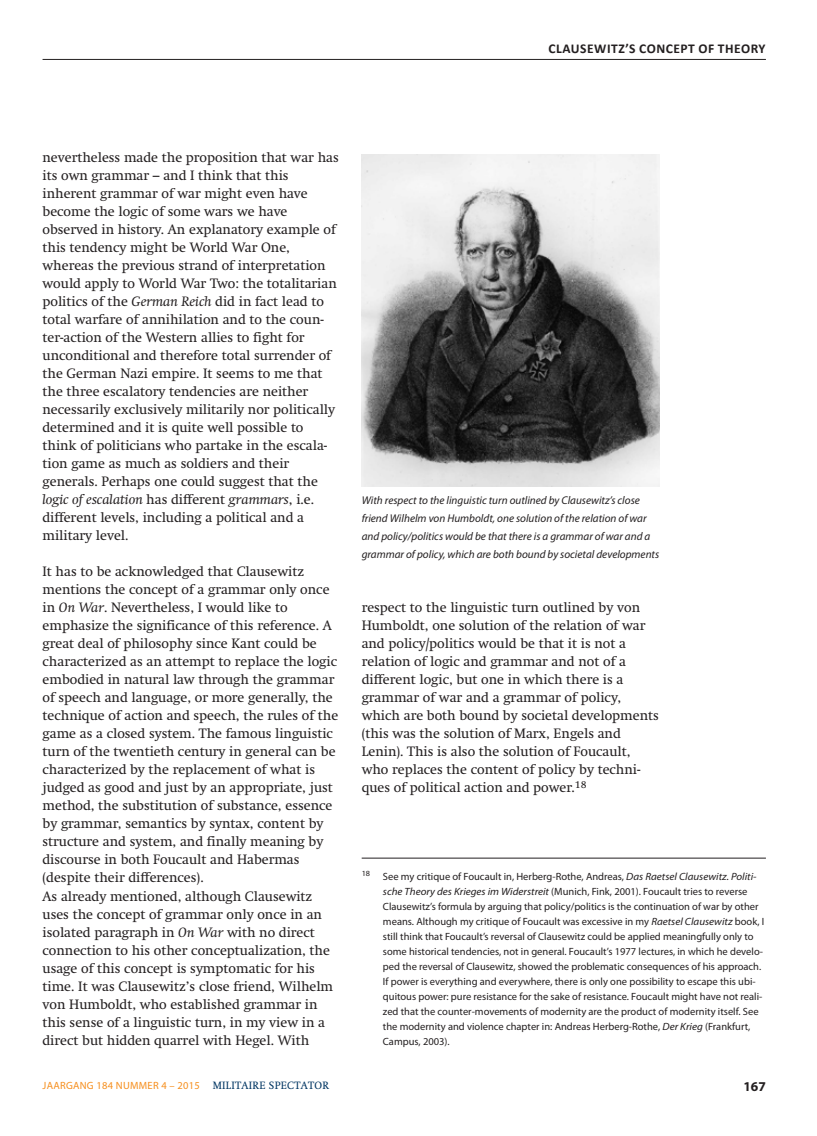
<style>
.page{position:relative;width:817px;height:1136px;background:#fff}
.page>*{position:absolute;margin:0;border:0;box-sizing:border-box;transform-origin:0 0}
.t1{font:13.5px/18px "Swift";color:#231f20}
.t2{font:700 13.5px "Calibri";letter-spacing:.04em;color:#231f20}
.t3{font:700 13.5px "Myriad Pro";color:#231f20}
.t4{font:italic 11.25px/18px "Myriad Pro";color:#231f20}
.t5{font:10.5px/15px "Myriad Pro";color:#231f20}
.t6{font:10.5px "Myriad Pro";letter-spacing:.025em;color:#f68f1e}
.s1{font-style:italic}
.s2{font-family:"Swift";color:#003562}
</style>
<div class="page">
<hr style="left:43px;top:59px;width:722px;height:1px;background:#231f20">
<img style="left:361px;top:154px;width:298px;height:332px">
<hr style="left:361px;top:857px;width:404px;height:1px;background:#231f20">
<p class="t2" style="left:548px;top:40px;width:218px">CLAUSEWITZ’S CONCEPT OF THEORY</p>
<p class="t1" style="left:43px;top:148px;width:298px">nevertheless made the proposition that war has its own grammar – and I think that this inherent grammar of war might even have become the logic of some wars we have observed in history. An explanatory example of this tendency might be World War One, whereas the previous strand of interpretation would apply to World War Two: the totalitarian politics of the <span class="s1">German Reich</span> did in fact lead to total warfare of annihilation and to the coun&shy;ter-action of the Western allies to fight for unconditional and therefore total surrender of the German Nazi empire. It seems to me that the three escalatory tendencies are neither necessarily exclusively militarily nor politically determined and it is quite well possible to think of politicians who partake in the escala&shy;tion game as much as soldiers and their generals. Perhaps one could suggest that the <span class="s1">logic of escalation</span> has different <span class="s1">grammars</span>, i.e. different levels, including a political and a military level.</p>
<p class="t1" style="left:43px;top:562px;width:297px">It has to be acknowledged that Clausewitz mentions the concept of a grammar only once in <span class="s1">On War</span>. Nevertheless, I would like to emphasize the significance of this reference. A great deal of philosophy since Kant could be characterized as an attempt to replace the logic embodied in natural law through the grammar of speech and language, or more generally, the technique of action and speech, the rules of the game as a closed system. The famous linguistic turn of the twentieth century in general can be characterized by the replacement of what is judged as good and just by an appropriate, just method, the substitution of substance, essence by grammar, semantics by syntax, content by structure and system, and finally meaning by discourse in both Foucault and Habermas (despite their differences).<br>As already mentioned, although Clausewitz uses the concept of grammar only once in an isolated paragraph in <span class="s1">On War</span> with no direct connection to his other conceptualization, the usage of this concept is symptomatic for his time. It was Clausewitz’s close friend, Wilhelm von Humboldt, who established grammar in this sense of a linguistic turn, in my view in a direct but hidden quarrel with Hegel. With</p>
<p class="t4" style="left:361px;top:491px;width:299px">With respect to the linguistic turn outlined by Clausewitz’s close friend Wilhelm von Humboldt, one solution of the relation of war and policy/politics would be that there is a grammar of war and a grammar of policy, which are both bound by societal developments</p>
<p class="t1" style="left:361px;top:598px;width:298px">respect to the linguistic turn outlined by von Humboldt, one solution of the relation of war and policy/politics would be that it is not a relation of logic and grammar and not of a different logic, but one in which there is a grammar of war and a grammar of policy, which are both bound by societal developments (this was the solution of Marx, Engels and Lenin). This is also the solution of Foucault, who replaces the content of policy by techni&shy;ques of political action and power.<sup>18</sup></p>
<p class="t5" style="left:383px;top:868px;width:383px;text-indent:-21px"><sup>18</sup> See my critique of Foucault in, Herberg-Rothe, Andreas, <span class="s1">Das Raetsel Clausewitz. Politi&shy;sche Theory des Krieges im Widerstreit</span> (Munich, Fink, 2001). Foucault tries to reverse Clausewitz’s formula by arguing that policy/politics is the continuation of war by other means. Although my critique of Foucault was excessive in my <span class="s1">Raetsel Clausewitz</span> book, I still think that Foucault’s reversal of Clausewitz could be applied meaningfully only to some historical tendencies, not in general. Foucault’s 1977 lectures, in which he develo&shy;ped the reversal of Clausewitz, showed the problematic consequences of his approach.<br>If power is everything and everywhere, there is only one possibility to escape this ubi&shy;quitous power: pure resistance for the sake of resistance. Foucault might have not reali&shy;zed that the counter-movements of modernity are the product of modernity itself. See the modernity and violence chapter in: Andreas Herberg-Rothe, <span class="s1">Der Krieg</span> (Frankfurt, Campus, 2003).</p>
<p class="t6" style="left:43px;top:1079px;width:288px">JAARGANG 184 NUMMER 4 – 2015 <span class="s2">MILITAIRE SPECTATOR</span></p>
<p class="t3" style="left:743px;top:1078px;width:24px">167</p>
</div>
